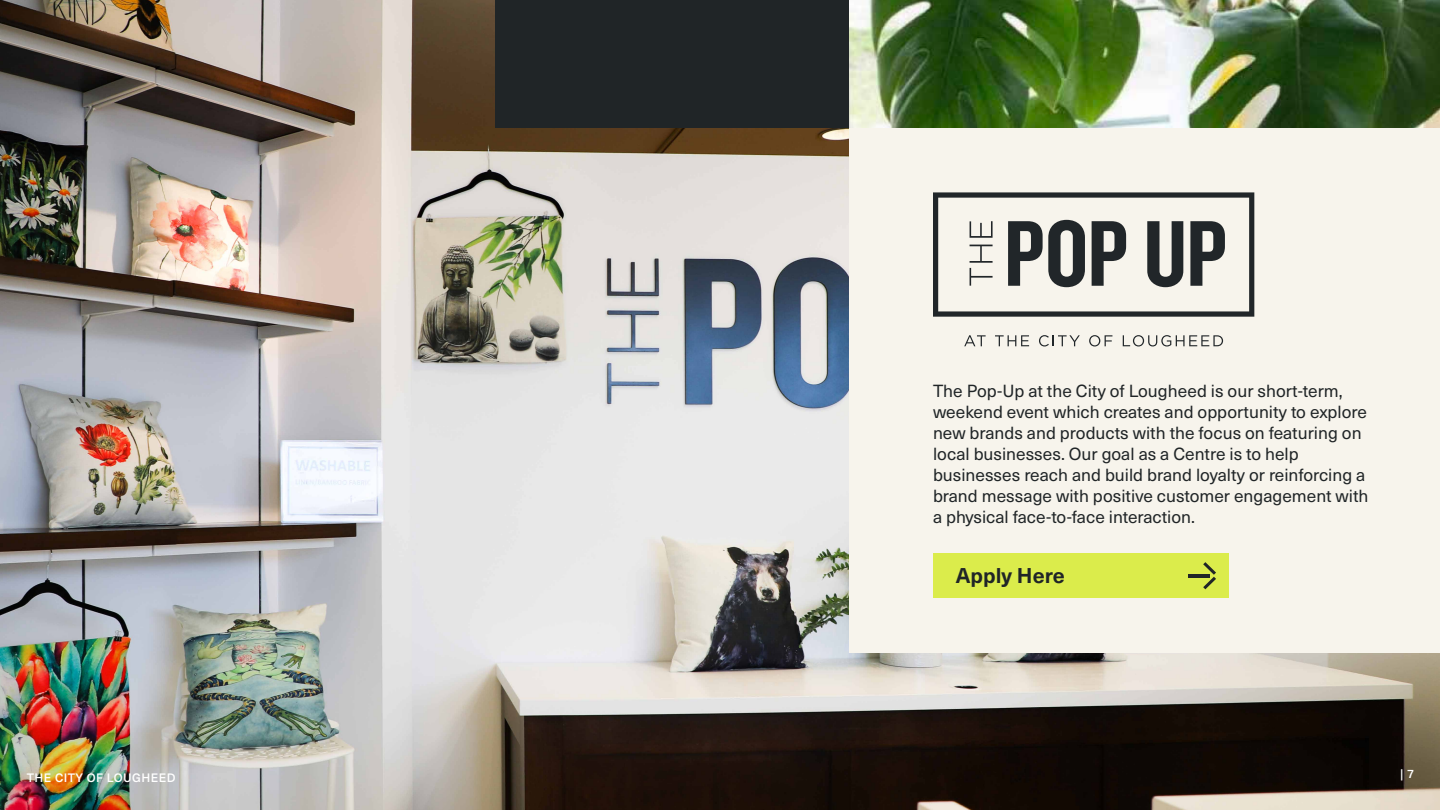
<style>
.page{position:relative;width:1440px;height:810px;background:#fff}
.page>*{position:absolute;margin:0;border:0;box-sizing:border-box;transform-origin:0 0}
.t1{font:700 21px "Neue Haas Unica W1 G";color:#202527}
.t2{font:17.25px/21px "Neue Haas Unica W1 G";color:#202527}
.t3{font:500 12px "Neue Haas Unica W1 G";letter-spacing:.04em;color:#fff}
</style>
<div class="page">
<img style="left:0;top:0;width:1440px;height:810px">
<div style="left:496px;top:0;width:353px;height:128px;background:#202527"></div>
<div style="left:849px;top:128px;width:591px;height:524px;background:#f7f4ec"></div>
<div style="left:933px;top:554px;width:295px;height:44px;background:#dbec4b"></div>
<hr style="left:1188px;top:574px;width:22px;height:3px;background:#202527">
<svg style="left:1203px;top:562px;width:13px;height:27px"></svg>
<svg style="left:964px;top:335px;width:22px;height:11px"></svg>
<svg style="left:995px;top:335px;width:34px;height:11px"></svg>
<svg style="left:1039px;top:335px;width:41px;height:12px"></svg>
<svg style="left:1089px;top:335px;width:23px;height:12px"></svg>
<svg style="left:1123px;top:335px;width:100px;height:12px"></svg>
<svg style="left:933px;top:192px;width:321px;height:125px"></svg>
<img style="left:849px;top:0;width:591px;height:128px">
<p class="t3" style="left:27px;top:769px;width:150px">THE CITY OF LOUGHEED</p>
<h2 class="t2" style="left:933px;top:380px;width:435px">The Pop-Up at the City of Lougheed is our short-term, weekend event which creates and opportunity to explore new brands and products with the focus on featuring on local businesses. Our goal as a Centre is to help</h2>
<h2 class="t2" style="left:933px;top:464px;width:437px">businesses reach and build brand loyalty or reinforcing a brand message with positive customer engagement with a physical face-to-face interaction.</h2>
<h5 class="t1" style="left:956px;top:560px;width:110px">Apply Here</h5>
<p class="t3" style="left:1400px;top:765px;width:16px">| 7</p>
</div>
